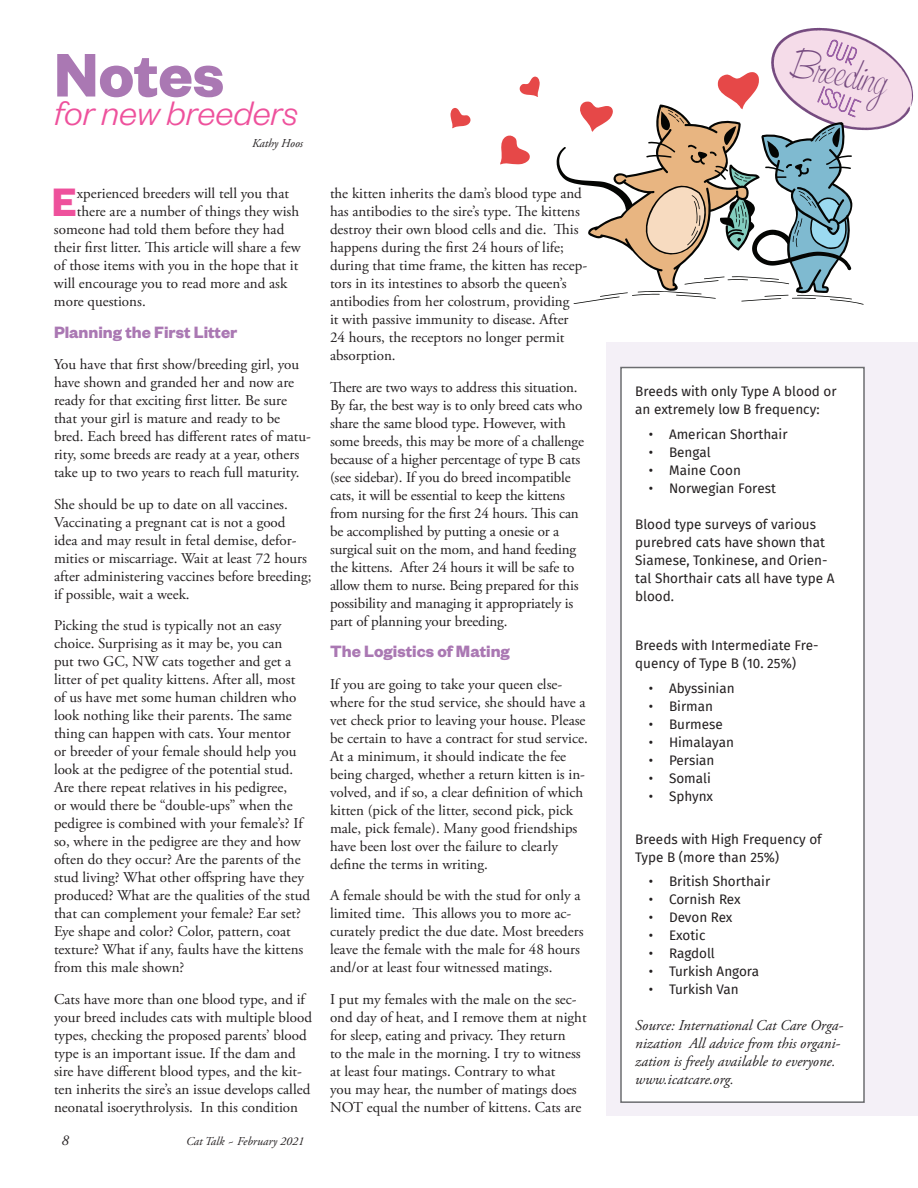
<style>
.page{position:relative;width:918px;height:1188px;background:#fff}
.page>*{position:absolute;margin:0;border:0;box-sizing:border-box;transform-origin:0 0}
.t1{font:700 67.5px "Founders Grotesk Test";color:#aa78b3}
.t2{font:700 43.5px "Founders Grotesk Test";color:#ee519c}
.t3{font:italic 300 39.9px "Snackbar Skinny";color:#754a7f}
.t4{font:italic 300 37.35px "Founders Grotesk Test";color:#ee519c}
.t5{font:700 18px "Founders Grotesk Test";color:#aa78b3}
.t6{font:15px/18px "Adobe Garamond Pro";color:#231f20}
.t7{font:italic 15px/18px "Adobe Garamond Pro";color:#231f20}
.t8{font:13.5px/18px "Fira Sans";color:#231f20}
.t9{font:italic 12px "Adobe Garamond Pro";color:#231f20}
</style>
<div class="page">
<svg style="left:556px;top:27px;width:358px;height:156px"></svg>
<svg style="left:500px;top:135px;width:30px;height:30px"></svg>
<svg style="left:519px;top:76px;width:21px;height:21px"></svg>
<svg style="left:450px;top:108px;width:21px;height:20px"></svg>
<svg style="left:573px;top:104px;width:291px;height:201px"></svg>
<div style="left:606px;top:342px;width:312px;height:774px;background:#f4f0f7"></div>
<div style="left:621px;top:368px;width:243px;height:734px;background:#fff"></div>
<div style="left:620px;top:367px;width:245px;height:736px;border:2px solid #6c6d70"></div>
<h1 class="t1" style="left:54px;top:32px;width:172px">Notes</h1>
<h3 class="t4" style="left:54px;top:91px;width:246px">for new breeders</h3>
<p class="t9" style="left:252px;top:136px;width:53px">Kathy Hoos</p>
<h2 class="t2" style="left:52px;top:175px;width:26px">E</h2>
<p class="t6" style="left:77px;top:185px;width:214px">xperienced breeders will tell you that</p>
<p class="t6" style="left:77px;top:203px;width:224px">there are a number of things they wish</p>
<p class="t6" style="left:54px;top:221px;width:232px">someone had told them before they had</p>
<p class="t6" style="left:54px;top:239px;width:248px">their first litter. This article will share a few</p>
<p class="t6" style="left:54px;top:257px;width:246px">of those items with you in the hope that it</p>
<p class="t6" style="left:54px;top:275px;width:235px">will encourage you to read more and ask</p>
<p class="t6" style="left:54px;top:293px;width:93px">more questions.</p>
<p class="t5" style="left:54px;top:321px;width:185px">Planning the First Litter</p>
<p class="t6" style="left:54px;top:356px;width:258px">You have that first show/breeding girl, you have shown and granded her and now are ready for that exciting first litter. Be sure that your girl is mature and ready to be bred. Each breed has different rates of matu&shy;rity, some breeds are ready at a year, others take up to two years to reach full maturity.</p>
<p class="t6" style="left:54px;top:496px;width:259px">She should be up to date on all vaccines.<br>Vaccinating a pregnant cat is not a good idea and may result in fetal demise, defor&shy;mities or miscarriage. Wait at least 72 hours after administering vaccines before breeding; if possible, wait a week.</p>
<p class="t6" style="left:54px;top:617px;width:258px">Picking the stud is typically not an easy choice. Surprising as it may be, you can<br>put two GC, NW cats together and get a litter of pet quality kittens. After all, most of us have met some human children who look nothing like their parents. The same thing can happen with cats. Your mentor<br>or breeder of your female should help you look at the pedigree of the potential stud.<br>Are there repeat relatives in his pedigree,<br>or would there be “double-ups” when the pedigree is combined with your female’s? If so, where in the pedigree are they and how often do they occur? Are the parents of the stud living? What other offspring have they produced? What are the qualities of the stud that can complement your female? Ear set?<br>Eye shape and color? Color, pattern, coat texture? What if any, faults have the kittens from this male shown?</p>
<p class="t6" style="left:54px;top:991px;width:259px">Cats have more than one blood type, and if your breed includes cats with multiple blood types, checking the proposed parents’ blood type is an important issue. If the dam and sire have different blood types, and the kit&shy;ten inherits the sire’s an issue develops called neonatal isoerythrolysis. In this condition</p>
<p class="t7" style="left:62px;top:1132px;width:9px">8</p>
<p class="t9" style="left:186px;top:1134px;width:120px">Cat Talk ~ February 2021</p>
<p class="t6" style="left:330px;top:185px;width:259px">the kitten inherits the dam’s blood type and has antibodies to the sire’s type. The kittens destroy their own blood cells and die. This happens during the first 24 hours of life; during that time frame, the kitten has recep&shy;tors in its intestines to absorb the queen’s antibodies from her colostrum, providing<br>it with passive immunity to disease. After 24 hours, the receptors no longer permit absorption.</p>
<p class="t6" style="left:330px;top:379px;width:255px">There are two ways to address this situation.<br>By far, the best way is to only breed cats who share the same blood type. However, with some breeds, this may be more of a challenge because of a higher percentage of type B cats (see sidebar). If you do breed incompatible cats, it will be essential to keep the kittens from nursing for the first 24 hours. This can be accomplished by putting a onesie or a surgical suit on the mom, and hand feeding the kittens. After 24 hours it will be safe to allow them to nurse. Being prepared for this possibility and managing it appropriately is part of planning your breeding.</p>
<p class="t5" style="left:330px;top:640px;width:181px">The Logistics of Mating</p>
<p class="t6" style="left:330px;top:676px;width:259px">If you are going to take your queen else&shy;where for the stud service, she should have a vet check prior to leaving your house. Please be certain to have a contract for stud service.<br>At a minimum, it should indicate the fee being charged, whether a return kitten is in&shy;volved, and if so, a clear definition of which kitten (pick of the litter, second pick, pick male, pick female). Many good friendships have been lost over the failure to clearly define the terms in writing.</p>
<p class="t6" style="left:330px;top:887px;width:255px">A female should be with the stud for only a limited time. This allows you to more ac&shy;curately predict the due date. Most breeders leave the female with the male for 48 hours and/or at least four witnessed matings.</p>
<p class="t6" style="left:330px;top:991px;width:258px">I put my females with the male on the sec&shy;ond day of heat, and I remove them at night for sleep, eating and privacy. They return<br>to the male in the morning. I try to witness at least four matings. Contrary to what<br>you may hear, the number of matings does NOT equal the number of kittens. Cats are</p>
<h3 class="t3" style="left:802px;top:39px;width:97px;rotate:11deg">Breeding</h3>
<p class="t8" style="left:635px;top:382px;width:203px">Breeds with only Type A blood or an extremely low B frequency:</p>
<p class="t8" style="left:649px;top:425px;width:140px">• American Shorthair</p>
<p class="t8" style="left:649px;top:443px;width:64px">• Bengal</p>
<p class="t8" style="left:649px;top:461px;width:94px">• Maine Coon</p>
<p class="t8" style="left:649px;top:479px;width:129px">• Norwegian Forest</p>
<p class="t8" style="left:635px;top:515px;width:201px">Blood type surveys of various purebred cats have shown that<br>Siamese, Tonkinese, and Orien&shy;tal Shorthair cats all have type A blood.</p>
<p class="t8" style="left:635px;top:636px;width:185px">Breeds with Intermediate Fre&shy;quency of Type B (10. 25%)</p>
<p class="t8" style="left:649px;top:679px;width:87px">• Abyssinian</p>
<p class="t8" style="left:649px;top:697px;width:66px">• Birman</p>
<p class="t8" style="left:649px;top:715px;width:76px">• Burmese</p>
<p class="t8" style="left:649px;top:733px;width:87px">• Himalayan</p>
<p class="t8" style="left:649px;top:751px;width:67px">• Persian</p>
<p class="t8" style="left:649px;top:769px;width:64px">• Somali</p>
<p class="t8" style="left:649px;top:787px;width:66px">• Sphynx</p>
<p class="t8" style="left:635px;top:830px;width:188px">Breeds with High Frequency of<br>Type B (more than 25%)</p>
<p class="t8" style="left:649px;top:873px;width:123px">• British Shorthair</p>
<p class="t8" style="left:649px;top:891px;width:93px">• Cornish Rex</p>
<p class="t8" style="left:649px;top:909px;width:85px">• Devon Rex</p>
<p class="t8" style="left:649px;top:927px;width:58px">• Exotic</p>
<p class="t8" style="left:649px;top:945px;width:68px">• Ragdoll</p>
<p class="t8" style="left:649px;top:963px;width:112px">• Turkish Angora</p>
<p class="t8" style="left:649px;top:981px;width:92px">• Turkish Van</p>
<p class="t7" style="left:635px;top:1017px;width:210px">Source: International Cat Care Orga&shy;nization All advice from this organi&shy;zation is freely available to everyone. www.icatcare.org.</p>
</div>
